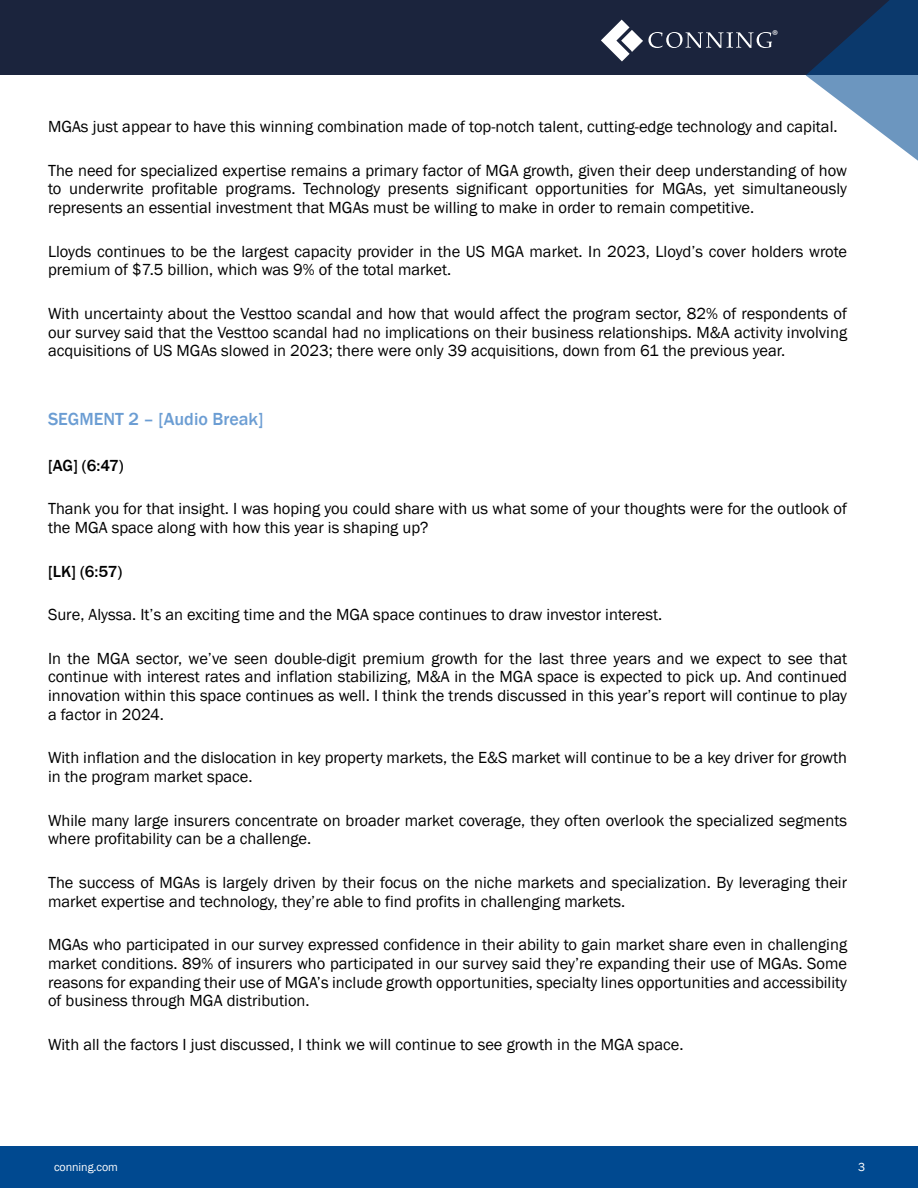
<style>
.page{position:relative;width:918px;height:1188px;background:#fff}
.page>*{position:absolute;margin:0;border:0;box-sizing:border-box;transform-origin:0 0}
.t1{font:500 18px "Franklin Gothic";color:#6b9dd3}
.t2{font:16.5px/18.8px "Franklin Gothic";color:#000}
.t3{font:500 16.5px "Franklin Gothic";letter-spacing:-.025em;color:#000}
.t4{font:14.4px "Myriad Pro";color:#fff}
.t5{font:12px "Franklin Gothic";letter-spacing:-.005em;color:#fff}
</style>
<div class="page">
<div style="left:0;top:0;width:918px;height:75px;background:#1b243d"></div>
<div style="left:0;top:1147px;width:918px;height:41px;background:#004990"></div>
<svg style="left:601px;top:20px;width:171px;height:41px"></svg>
<svg style="left:806px;top:0;width:112px;height:161px"></svg>
<p class="t4" style="left:772px;top:26px;width:8px">®</p>
<p class="t2" style="left:48px;top:118px;width:791px">MGAs just appear to have this winning combination made of top-notch talent, cutting-edge technology and capital.</p>
<p class="t2" style="left:48px;top:161px;width:801px;text-align:justify">The need for specialized expertise remains a primary factor of MGA growth, given their deep understanding of how to underwrite profitable programs. Technology presents significant opportunities for MGAs, yet simultaneously represents an essential investment that MGAs must be willing to make in order to remain competitive.</p>
<p class="t2" style="left:48px;top:242px;width:801px">Lloyds continues to be the largest capacity provider in the US MGA market. In 2023, Lloyd’s cover holders wrote premium of $7.5 billion, which was 9% of the total market.</p>
<p class="t2" style="left:48px;top:304px;width:801px;text-align:justify">With uncertainty about the Vesttoo scandal and how that would affect the program sector, 82% of respondents of our survey said that the Vesttoo scandal had no implications on their business relationships. M&amp;A activity involving acquisitions of US MGAs slowed in 2023; there were only 39 acquisitions, down from 61 the previous year.</p>
<p class="t1" style="left:48px;top:407px;width:217px">SEGMENT 2 – [Audio Break]</p>
<p class="t3" style="left:48px;top:455px;width:77px">[AG] (6:47)</p>
<p class="t2" style="left:48px;top:500px;width:801px">Thank you for that insight. I was hoping you could share with us what some of your thoughts were for the outlook of the MGA space along with how this year is shaping up?</p>
<p class="t3" style="left:48px;top:561px;width:76px">[LK] (6:57)</p>
<p class="t2" style="left:48px;top:606px;width:616px">Sure, Alyssa. It’s an exciting time and the MGA space continues to draw investor interest.</p>
<p class="t2" style="left:48px;top:649px;width:801px;text-align:justify">In the MGA sector, we’ve seen double-digit premium growth for the last three years and we expect to see that continue with interest rates and inflation stabilizing, M&amp;A in the MGA space is expected to pick up. And continued innovation within this space continues as well. I think the trends discussed in this year’s report will continue to play a factor in 2024.</p>
<p class="t2" style="left:48px;top:749px;width:801px">With inflation and the dislocation in key property markets, the E&amp;S market will continue to be a key driver for growth in the program market space.</p>
<p class="t2" style="left:48px;top:811px;width:801px">While many large insurers concentrate on broader market coverage, they often overlook the specialized segments where profitability can be a challenge.</p>
<p class="t2" style="left:48px;top:873px;width:801px">The success of MGAs is largely driven by their focus on the niche markets and specialization. By leveraging their market expertise and technology, they’re able to find profits in challenging markets.</p>
<p class="t2" style="left:48px;top:935px;width:801px;text-align:justify">MGAs who participated in our survey expressed confidence in their ability to gain market share even in challenging market conditions. 89% of insurers who participated in our survey said they’re expanding their use of MGAs. Some reasons for expanding their use of MGA’s include growth opportunities, specialty lines opportunities and accessibility of business through MGA distribution.</p>
<p class="t2" style="left:48px;top:1035px;width:637px">With all the factors I just discussed, I think we will continue to see growth in the MGA space.</p>
<p class="t5" style="left:54px;top:1159px;width:65px">conning.com</p>
<p class="t5" style="left:858px;top:1159px;width:9px">3</p>
</div>
